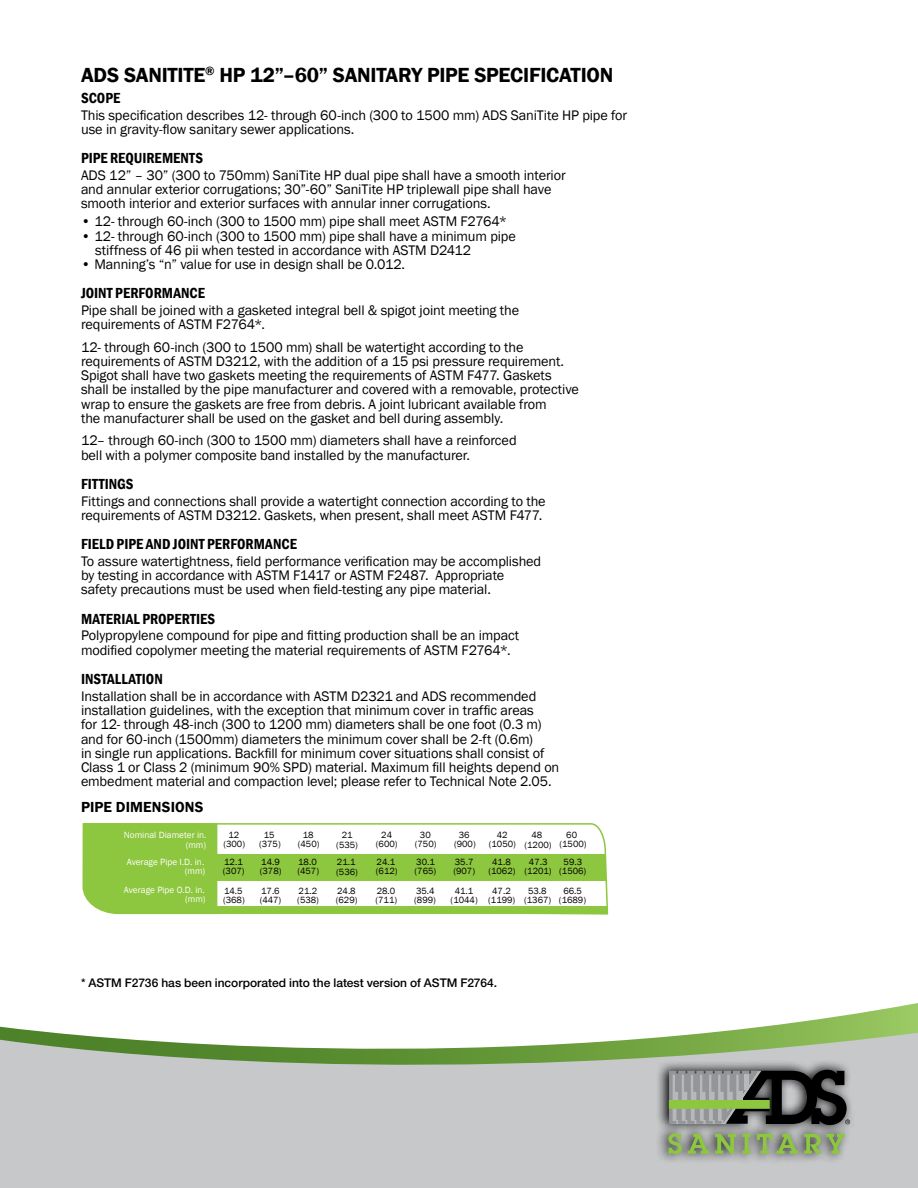
<style>
.page{position:relative;width:918px;height:1188px;background:#fff}
.page>*{position:absolute;margin:0;border:0;box-sizing:border-box;transform-origin:0 0}
.t1{font:600 21px "Franklin Gothic";letter-spacing:-.01em;color:#000}
.t2{font:600 condensed 15px "Franklin Gothic";letter-spacing:.005em;color:#000}
.t3{font:600 15px "Franklin Gothic";color:#000}
.t4{font:14.25px/14.2px "Franklin Gothic";letter-spacing:-.01em;color:#000}
.t5{font:500 12px "Helvetica Neue LT";color:#000}
.t6{font:9.3px/9.3px "Franklin Gothic";color:#000}
.t7{font:9.3px/9.3px "Franklin Gothic";color:#fff;text-align:right}
</style>
<div class="page">
<div style="left:0;top:1094px;width:918px;height:94px;background:#c7c8ca"></div>
<svg style="left:0;top:1003px;width:918px;height:91px"></svg>
<div style="left:655px;top:1059px;width:202px;height:105px;background:#000;opacity:.98"></div>
<svg style="left:668px;top:1133px;width:14px;height:21px"></svg>
<svg style="left:688px;top:1134px;width:21px;height:20px"></svg>
<svg style="left:715px;top:1134px;width:21px;height:20px"></svg>
<svg style="left:742px;top:1134px;width:9px;height:20px"></svg>
<svg style="left:757px;top:1134px;width:41px;height:20px"></svg>
<svg style="left:804px;top:1134px;width:41px;height:20px"></svg>
<svg style="left:669px;top:1070px;width:181px;height:55px;background:#63695e"></svg>
<div style="left:744px;top:1074px;width:5px;height:16px;background:#b6b8ba"></div>
<svg style="left:117px;top:823px;width:492px;height:92px"></svg>
<div style="left:83px;top:823px;width:134px;height:91px;background:#8dc63f"></div>
<div style="left:216px;top:907px;width:392px;height:7px;background:#8dc63f"></div>
<h1 class="t1" style="left:81px;top:62px;width:534px">ADS SANITITE<sup>®</sup> HP 12”–60” SANITARY PIPE SPECIFICATION</h1>
<p class="t2" style="left:81px;top:88px;width:41px">SCOPE</p>
<p class="t4" style="left:81px;top:108px;width:548px">This specification describes 12- through 60-inch (300 to 1500 mm) ADS SaniTite HP pipe for use in gravity-flow sanitary sewer applications.</p>
<p class="t2" style="left:81px;top:148px;width:123px">PIPE REQUIREMENTS</p>
<p class="t4" style="left:81px;top:168px;width:486px">ADS 12” – 30” (300 to 750mm) SaniTite HP dual pipe shall have a smooth interior and annular exterior corrugations; 30”-60” SaniTite HP triplewall pipe shall have smooth interior and exterior surfaces with annular inner corrugations.</p>
<p class="t4" style="left:81px;top:215px;width:428px">• 12- through 60-inch (300 to 1500 mm) pipe shall meet ASTM F2764*</p>
<p class="t4" style="left:95px;top:229px;width:422px;text-indent:-14px">• 12- through 60-inch (300 to 1500 mm) pipe shall have a minimum pipe stiffness of 46 pii when tested in accordance with ASTM D2412</p>
<p class="t4" style="left:81px;top:258px;width:326px">• Manning’s “n” value for use in design shall be 0.012.</p>
<p class="t2" style="left:81px;top:283px;width:126px">JOINT PERFORMANCE</p>
<p class="t4" style="left:81px;top:304px;width:440px">Pipe shall be joined with a gasketed integral bell &amp; spigot joint meeting the requirements of ASTM F2764*.</p>
<p class="t4" style="left:81px;top:340px;width:499px">12- through 60-inch (300 to 1500 mm) shall be watertight according to the requirements of ASTM D3212, with the addition of a 15 psi pressure requirement.<br>Spigot shall have two gaskets meeting the requirements of ASTM F477. Gaskets shall be installed by the pipe manufacturer and covered with a removable, protective wrap to ensure the gaskets are free from debris. A joint lubricant available from<br>the manufacturer shall be used on the gasket and bell during assembly.</p>
<p class="t4" style="left:81px;top:434px;width:437px">12– through 60-inch (300 to 1500 mm) diameters shall have a reinforced bell with a polymer composite band installed by the manufacturer.</p>
<p class="t2" style="left:81px;top:474px;width:54px">FITTINGS</p>
<p class="t4" style="left:81px;top:494px;width:466px">Fittings and connections shall provide a watertight connection according to the requirements of ASTM D3212. Gaskets, when present, shall meet ASTM F477.</p>
<p class="t2" style="left:81px;top:534px;width:217px">FIELD PIPE AND JOINT PERFORMANCE</p>
<p class="t4" style="left:81px;top:554px;width:462px">To assure watertightness, field performance verification may be accomplished by testing in accordance with ASTM F1417 or ASTM F2487. Appropriate safety precautions must be used when field-testing any pipe material.</p>
<p class="t2" style="left:81px;top:609px;width:135px">MATERIAL PROPERTIES</p>
<p class="t4" style="left:81px;top:629px;width:440px">Polypropylene compound for pipe and fitting production shall be an impact modified copolymer meeting the material requirements of ASTM F2764*.</p>
<p class="t2" style="left:81px;top:669px;width:83px">INSTALLATION</p>
<p class="t4" style="left:81px;top:689px;width:480px">Installation shall be in accordance with ASTM D2321 and ADS recommended installation guidelines, with the exception that minimum cover in traffic areas<br>for 12- through 48-inch (300 to 1200 mm) diameters shall be one foot (0.3 m) and for 60-inch (1500mm) diameters the minimum cover shall be 2-ft (0.6m)<br>in single run applications. Backfill for minimum cover situations shall consist of Class 1 or Class 2 (minimum 90% SPD) material. Maximum fill heights depend on embedment material and compaction level; please refer to Technical Note 2.05.</p>
<p class="t3" style="left:81px;top:798px;width:17px">PIPE</p>
<p class="t3" style="left:116px;top:798px;width:37px">DIMENSIONS</p>
<p class="t7" style="left:124px;top:831px;width:84px">Nominal Diameter in. (mm)</p>
<p class="t7" style="left:124px;top:862px;width:83px;line-height:18.9px">(mm)<br>Average Pipe O.D. in.</p>
<p class="t7" style="left:185px;top:895px;width:22px">(mm)</p>
<p class="t6" style="left:459px;top:830px;width:12px">36</p>
<p class="t6" style="left:497px;top:830px;width:12px">42</p>
<p class="t6" style="left:532px;top:830px;width:12px">48</p>
<p class="t6" style="left:303px;top:830px;width:12px">18</p>
<p class="t6" style="left:381px;top:830px;width:12px">24</p>
<p class="t6" style="left:566px;top:830px;width:12px">60</p>
<p class="t6" style="left:228px;top:830px;width:12px">12</p>
<p class="t6" style="left:264px;top:830px;width:12px">15</p>
<p class="t6" style="left:420px;top:830px;width:12px">30</p>
<p class="t6" style="left:342px;top:831px;width:12px">21</p>
<p class="t6" style="left:336px;top:867px;width:23px">(536)</p>
<p class="t6" style="left:298px;top:840px;width:23px">(450)</p>
<p class="t6" style="left:376px;top:840px;width:23px">(600)</p>
<p class="t6" style="left:454px;top:840px;width:23px">(900)</p>
<p class="t6" style="left:489px;top:840px;width:64px">(1050) (1200)</p>
<p class="t6" style="left:488px;top:886px;width:29px;text-align:center">47.2 (1199)</p>
<p class="t6" style="left:560px;top:840px;width:29px">(1500)</p>
<p class="t6" style="left:223px;top:840px;width:23px">(300)</p>
<p class="t6" style="left:259px;top:840px;width:23px">(375)</p>
<p class="t6" style="left:415px;top:840px;width:23px">(750)</p>
<p class="t6" style="left:336px;top:840px;width:23px">(535)</p>
<p class="t6" style="left:455px;top:857px;width:20px">35.7</p>
<p class="t6" style="left:492px;top:857px;width:20px">41.8</p>
<p class="t6" style="left:529px;top:858px;width:20px">47.3</p>
<p class="t6" style="left:453px;top:867px;width:23px">(907)</p>
<p class="t6" style="left:559px;top:857px;width:29px;text-align:center">59.3 (1506)</p>
<p class="t6" style="left:559px;top:886px;width:29px;text-align:center">66.5 (1689)</p>
<p class="t6" style="left:261px;top:857px;width:20px">14.9</p>
<p class="t6" style="left:298px;top:857px;width:20px">18.0</p>
<p class="t6" style="left:377px;top:857px;width:20px">24.1</p>
<p class="t6" style="left:260px;top:867px;width:23px">(378)</p>
<p class="t6" style="left:223px;top:857px;width:23px">12.1 (307)</p>
<p class="t6" style="left:415px;top:857px;width:23px">30.1 (765)</p>
<p class="t6" style="left:414px;top:886px;width:23px">35.4 (899)</p>
<p class="t6" style="left:337px;top:858px;width:20px">21.1</p>
<p class="t6" style="left:336px;top:887px;width:23px;line-height:8.9px">24.8 (629)</p>
<p class="t7" style="left:127px;top:858px;width:79px">Average Pipe I.D. in.</p>
<p class="t6" style="left:297px;top:867px;width:23px">(457)</p>
<p class="t6" style="left:376px;top:867px;width:23px">(612)</p>
<p class="t6" style="left:488px;top:867px;width:65px">(1062) (1201)</p>
<p class="t6" style="left:451px;top:886px;width:29px;text-align:center">41.1 (1044)</p>
<p class="t6" style="left:223px;top:886px;width:23px">14.5 (368)</p>
<p class="t6" style="left:260px;top:886px;width:23px">17.6 (447)</p>
<p class="t6" style="left:297px;top:886px;width:23px">21.2 (538)</p>
<p class="t6" style="left:524px;top:887px;width:29px;line-height:8.9px;text-align:center">53.8 (1367)</p>
<p class="t6" style="left:375px;top:887px;width:23px;line-height:8.9px">28.0 (711)</p>
<p class="t5" style="left:81px;top:975px;width:418px">* ASTM F2736 has been incorporated into the latest version of ASTM F2764.</p>
</div>
